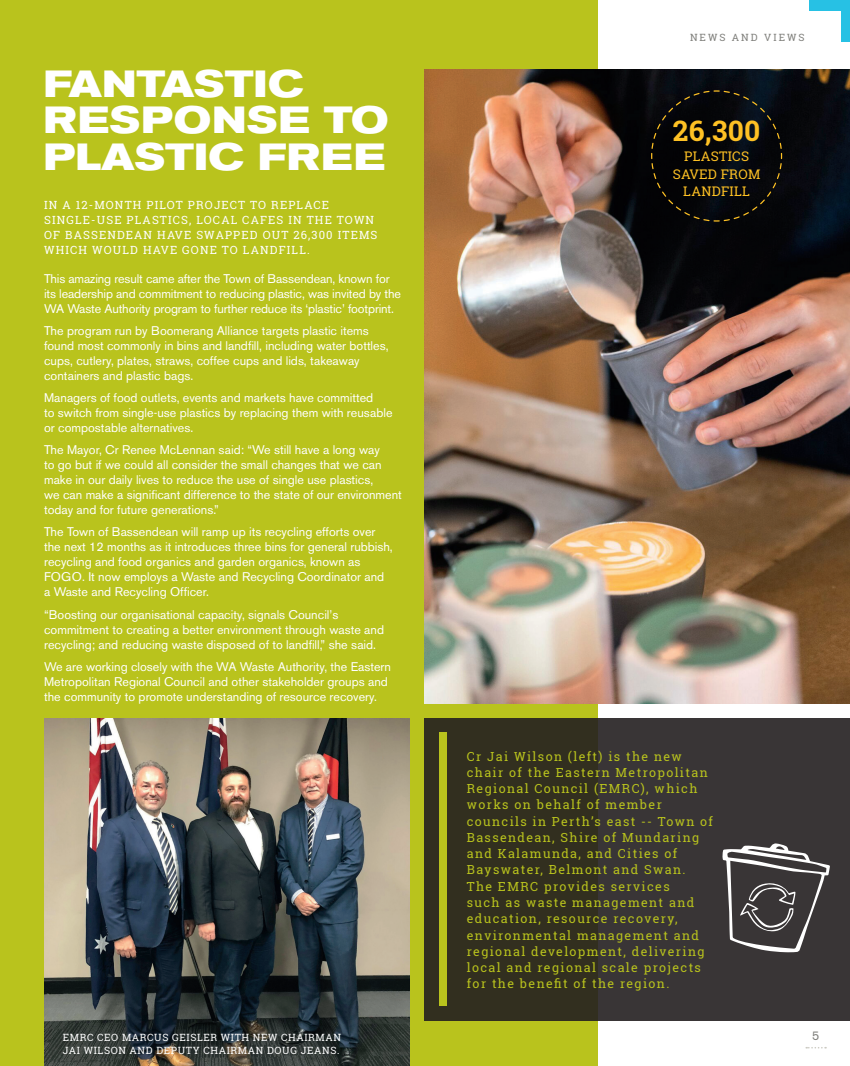
<style>
.page{position:relative;width:850px;height:1066px;background:#fff}
.page>*{position:absolute;margin:0;border:0;box-sizing:border-box;transform-origin:0 0}
.t1{font:700 expanded 37.5px/36.2px "Akzidenz Grotesk BE";letter-spacing:.01em;color:#fff}
.t2{font:700 28.25px "Roboto Slab";color:#fec124}
.t3{font:13.25px/17.6px "Roboto Slab";letter-spacing:.02em;color:#fec124;text-align:center}
.t4{font:12.5px/15px "Akzidenz Grotesk BE";color:#fff}
.t5{font:12.5px/16.2px "Roboto Slab";letter-spacing:.11em;color:#b9c31d}
.t6{font:12.5px "Akzidenz Grotesk BE";color:#7f7f7b}
.t7{font:11.25px/15px "Roboto Slab";letter-spacing:.1em;color:#fff}
.t8{font:10px/12.5px "Roboto Slab";letter-spacing:.06em;color:#fff}
.t9{font:10px "Roboto Slab";letter-spacing:.2em;color:#7f7f7b}
</style>
<div class="page">
<div style="left:0;top:0;width:598px;height:1065px;background:#b9c31d"></div>
<div style="left:810px;top:0;width:40px;height:10px;background:#27c1e4"></div>
<div style="left:841px;top:2px;width:9px;height:39px;background:#27c1e4"></div>
<svg style="left:806px;top:1047px;width:20px;height:1px"></svg>
<img style="left:424px;top:69px;width:426px;height:634px">
<svg style="left:650px;top:90px;width:133px;height:132px;background:#090a0c"></svg>
<div style="left:424px;top:717px;width:426px;height:303px;background:linear-gradient(to right,#322f1c,#3b373d)"></div>
<div style="left:440px;top:732px;width:7px;height:273px;background:#b9c31d"></div>
<svg style="left:722px;top:843px;width:108px;height:109px;background:#5c5959"></svg>
<img style="left:44px;top:718px;width:365px;height:347px">
<p class="t1" style="left:43px;top:66px;width:347px">FANTASTIC<br>RESPONSE TO<br>PLASTIC FREE</p>
<p class="t7" style="left:44px;top:197px;width:335px">IN A 12-MONTH PILOT PROJECT TO REPLACE SINGLE-USE PLASTICS, LOCAL CAFES IN THE TOWN OF BASSENDEAN HAVE SWAPPED OUT 26,300 ITEMS WHICH WOULD HAVE GONE TO LANDFILL.</p>
<p class="t4" style="left:44px;top:271px;width:358px">This amazing result came after the Town of Bassendean, known for its leadership and commitment to reducing plastic, was invited by the<br>WA Waste Authority program to further reduce its ‘plastic’ footprint.</p>
<p class="t4" style="left:44px;top:323px;width:346px">The program run by Boomerang Alliance targets plastic items found most commonly in bins and landfill, including water bottles, cups, cutlery, plates, straws, coffee cups and lids, takeaway containers and plastic bags.</p>
<p class="t4" style="left:44px;top:390px;width:350px">Managers of food outlets, events and markets have committed<br>to switch from single-use plastics by replacing them with reusable or compostable alternatives.</p>
<p class="t4" style="left:44px;top:442px;width:359px">The Mayor, Cr Renee McLennan said: “We still have a long way<br>to go but if we could all consider the small changes that we can make in our daily lives to reduce the use of single use plastics,<br>we can make a significant difference to the state of our environment today and for future generations.”</p>
<p class="t4" style="left:44px;top:524px;width:350px">The Town of Bassendean will ramp up its recycling efforts over the next 12 months as it introduces three bins for general rubbish, recycling and food organics and garden organics, known as FOGO. It now employs a Waste and Recycling Coordinator and a Waste and Recycling Officer.</p>
<p class="t4" style="left:44px;top:606px;width:341px">“Boosting our organisational capacity, signals Council’s commitment to creating a better environment through waste and recycling; and reducing waste disposed of to landfill,” she said.</p>
<p class="t4" style="left:44px;top:658px;width:348px">We are working closely with the WA Waste Authority, the Eastern<br>Metropolitan Regional Council and other stakeholder groups and the community to promote understanding of resource recovery.</p>
<p class="t8" style="left:63px;top:1030px;width:280px">EMRC CEO MARCUS GEISLER WITH NEW CHAIRMAN<br>JAI WILSON AND DEPUTY CHAIRMAN DOUG JEANS.</p>
<p class="t9" style="left:690px;top:30px;width:116px">NEWS AND VIEWS</p>
<p class="t2" style="left:673px;top:111px;width:89px">26,300</p>
<p class="t3" style="left:673px;top:147px;width:89px">PLASTICS<br>SAVED FROM<br>LANDFILL</p>
<p class="t5" style="left:467px;top:747px;width:248px">Cr Jai Wilson (left) is the new chair of the Eastern Metropolitan<br>Regional Council (EMRC), which works on behalf of member councils in Perth’s east -- Town of<br>Bassendean, Shire of Mundaring and Kalamunda, and Cities of<br>Bayswater, Belmont and Swan.<br>The EMRC provides services<br>such as waste management and education, resource recovery, environmental management and regional development, delivering local and regional scale projects for the benefit of the region.</p>
<p class="t6" style="left:812px;top:1028px;width:9px">5</p>
</div>
